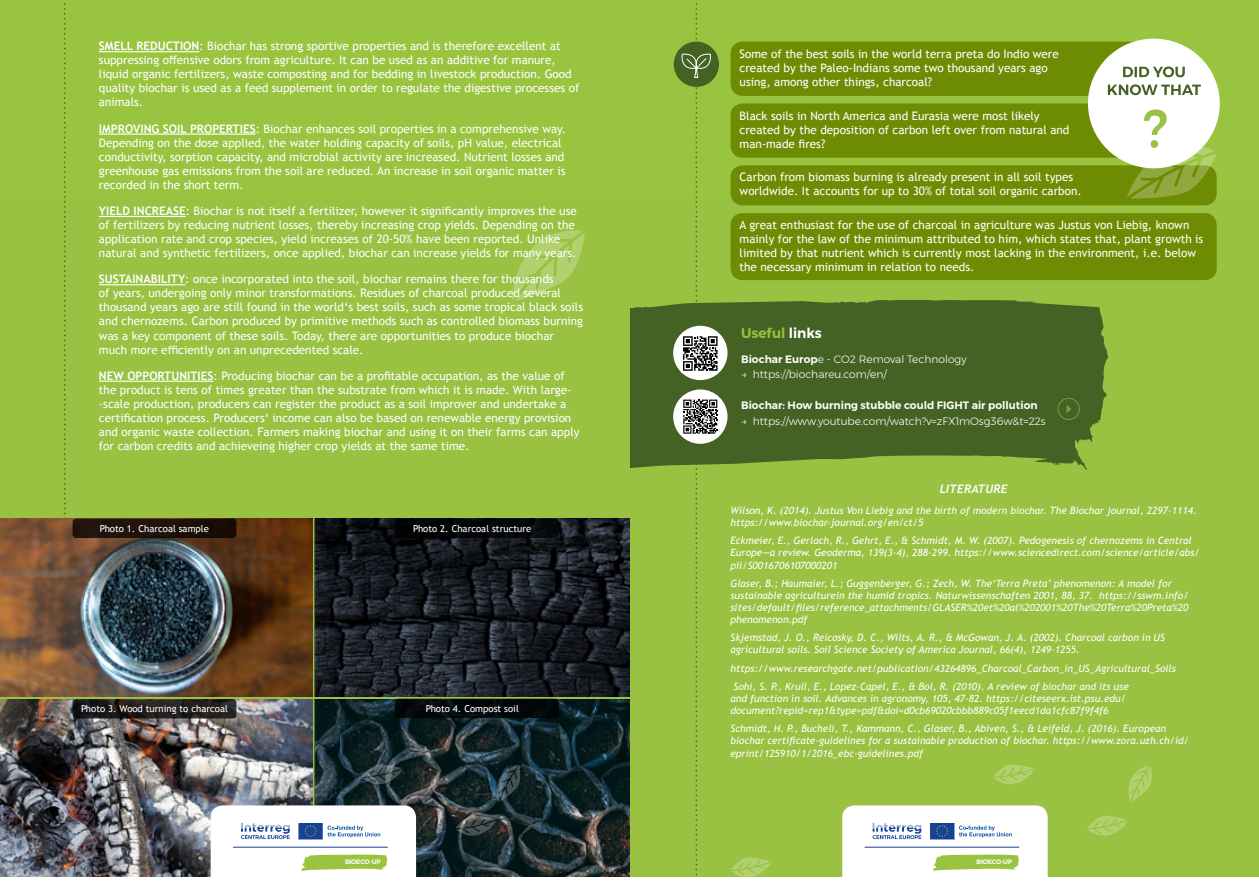
<style>
.page{position:relative;width:1259px;height:893px;background:#fff}
.page>*{position:absolute;margin:0;border:0;box-sizing:border-box;transform-origin:0 0}
.t1{font:600 13.8px "Gontserrat";color:#99c142}
.t2{font:11.7px/14.1px "Trebuchet MS";color:#fff}
.t3{font:italic 700 11.7px "Trebuchet";color:#fff}
.t4{font:300 10.65px "Gontserrat";color:#fff}
.t5{font:600 10.65px "Gontserrat";color:#fff}
.t6{font:600 10.65px "Montserrat";letter-spacing:-.03em;color:#fff}
.t7{font:italic 10.05px/12.1px "Trebuchet MS";color:#fff}
.t8{font:9.6px "Trebuchet MS";color:#fff}
.t9{font:600 6.45px "Montserrat";letter-spacing:-.03em;color:#fff}
.s1{font-weight:700}
.s2{color:#fff}
.s3{font-weight:600}
</style>
<div class="page">
<div style="left:629px;top:183px;width:630px;height:710px;background:#99c142"></div>
<div style="left:629px;top:0;width:630px;height:199px;background:#99c440"></div>
<svg style="left:993px;top:764px;width:41px;height:21px"></svg>
<svg style="left:1087px;top:816px;width:41px;height:20px"></svg>
<svg style="left:1128px;top:765px;width:24px;height:37px"></svg>
<svg style="left:842px;top:805px;width:205px;height:72px;background:#e8efe7"></svg>
<hr style="left:865px;top:847px;width:154px;height:1px;background:#164194">
<div style="left:629px;top:877px;width:630px;height:16px;background:#fff"></div>
<svg style="left:673px;top:42px;width:46px;height:45px"></svg>
<div style="left:730px;top:42px;width:434px;height:54px;background:#6e8c03;border-radius:12px"></div>
<div style="left:730px;top:213px;width:486px;height:67px;background:#6e8c03;border-radius:12px"></div>
<div style="left:730px;top:165px;width:486px;height:40px;background:#6e8c03;border-radius:12px"></div>
<div style="left:730px;top:103px;width:434px;height:55px;background:#6e8c03;border-radius:12px"></div>
<div style="left:1088px;top:39px;width:131px;height:129px;background:#fff;border-radius:50%"></div>
<svg style="left:1107px;top:38px;width:113px;height:57px"></svg>
<svg style="left:1127px;top:110px;width:89px;height:89px"></svg>
<svg style="left:630px;top:300px;width:478px;height:170px;background:#4c6b26"></svg>
<div style="left:673px;top:326px;width:54px;height:54px;background:#fff;border-radius:50%"></div>
<div style="left:673px;top:389px;width:54px;height:55px;background:#fff;border-radius:50%"></div>
<svg style="left:679px;top:3px;width:93px;height:874px"></svg>
<div style="left:1057px;top:398px;width:22px;height:22px;border:1px solid #99c142;border-radius:50%"></div>
<svg style="left:1066px;top:405px;width:5px;height:8px"></svg>
<div style="left:0;top:183px;width:629px;height:710px;background:#99c142"></div>
<img style="left:315px;top:699px;width:314px;height:178px">
<div style="left:0;top:0;width:629px;height:199px;background:#99c440"></div>
<hr style="left:99px;top:51px;width:100px;height:1px;background:#fff">
<hr style="left:99px;top:134px;width:157px;height:1px;background:#fff">
<hr style="left:99px;top:216px;width:87px;height:1px;background:#fff">
<hr style="left:99px;top:284px;width:86px;height:1px;background:#fff">
<hr style="left:99px;top:381px;width:114px;height:1px;background:#fff">
<svg style="left:512px;top:230px;width:73px;height:71px"></svg>
<svg style="left:362px;top:764px;width:41px;height:21px"></svg>
<svg style="left:55px;top:3px;width:85px;height:695px"></svg>
<svg style="left:455px;top:815px;width:42px;height:22px"></svg>
<svg style="left:495px;top:765px;width:27px;height:37px"></svg>
<img style="left:0;top:519px;width:313px;height:178px">
<img style="left:315px;top:519px;width:314px;height:178px">
<img style="left:0;top:699px;width:313px;height:178px">
<svg style="left:211px;top:805px;width:205px;height:72px;background:#e7ede7"></svg>
<hr style="left:233px;top:847px;width:154px;height:1px;background:#164194">
<div style="left:0;top:877px;width:629px;height:16px;background:#fff"></div>
<div style="left:73px;top:519px;width:163px;height:19px;background:#1e130b;border-radius:4px"></div>
<div style="left:395px;top:519px;width:164px;height:19px;background:#050507;border-radius:4px"></div>
<svg style="left:395px;top:699px;width:164px;height:19px;background:#03080a"></svg>
<svg style="left:73px;top:699px;width:163px;height:19px;background:#221e1c"></svg>
<p class="t2" style="left:99px;top:39px;width:482px"><span class="s1">SMELL REDUCTION</span>: Biochar has strong sportive properties and is therefore excellent at suppressing offensive odors from agriculture. It can be used as an additive for manure, liquid organic fertilizers, waste composting and for bedding in livestock production. Good quality biochar is used as a feed supplement in order to regulate the digestive processes of animals.</p>
<p class="t2" style="left:99px;top:121px;width:468px"><span class="s1">IMPROVING SOIL PROPERTIES</span>: Biochar enhances soil properties in a comprehensive way.<br>Depending on the dose applied, the water holding capacity of soils, pH value, electrical conductivity, sorption capacity, and microbial activity are increased. Nutrient losses and greenhouse gas emissions from the soil are reduced. An increase in soil organic matter is recorded in the short term.</p>
<p class="t2" style="left:99px;top:204px;width:479px"><span class="s1">YIELD INCREASE</span>: Biochar is not itself a fertilizer, however it significantly improves the use of fertilizers by reducing nutrient losses, thereby increasing crop yields. Depending on the application rate and crop species, yield increases of 20-50% have been reported. Unlike natural and synthetic fertilizers, once applied, biochar can increase yields for many years.</p>
<p class="t2" style="left:99px;top:272px;width:486px"><span class="s1">SUSTAINABILITY</span>: once incorporated into the soil, biochar remains there for thousands<br>of years, undergoing only minor transformations. Residues of charcoal produced several thousand years ago are still found in the world‘s best soils, such as some tropical black soils and chernozems. Carbon produced by primitive methods such as controlled biomass burning was a key component of these soils. Today, there are opportunities to produce biochar much more efficiently on an unprecedented scale.</p>
<p class="t2" style="left:99px;top:368px;width:482px"><span class="s1">NEW OPPORTUNITIES</span>: Producing biochar can be a profitable occupation, as the value of the product is tens of times greater than the substrate from which it is made. With large--scale production, producers can register the product as a soil improver and undertake a certification process. Producers‘ income can also be based on renewable energy provision and organic waste collection. Farmers making biochar and using it on their farms can apply for carbon credits and achieveing higher crop yields at the same time.</p>
<p class="t8" style="left:100px;top:522px;width:111px">Photo 1. Charcoal sample</p>
<p class="t8" style="left:81px;top:702px;width:148px">Photo 3. Wood turning to charcoal</p>
<p class="t8" style="left:413px;top:522px;width:120px">Photo 2. Charcoal structure</p>
<p class="t8" style="left:426px;top:702px;width:95px">Photo 4. Compost soil</p>
<p class="t9" style="left:345px;top:856px;width:37px">BIOECO-UP</p>
<p class="t2" style="left:739px;top:46px;width:321px">Some of the best soils in the world terra preta do Indio were created by the Paleo-Indians some two thousand years ago using, among other things, charcoal?</p>
<p class="t2" style="left:739px;top:108px;width:331px">Black soils in North America and Eurasia were most likely created by the deposition of carbon left over from natural and man-made fires?</p>
<p class="t2" style="left:739px;top:170px;width:344px">Carbon from biomass burning is already present in all soil types worldwide. It accounts for up to 30% of total soil organic carbon.</p>
<p class="t2" style="left:739px;top:218px;width:465px">A great enthusiast for the use of charcoal in agriculture was Justus von Liebig, known mainly for the law of the minimum attributed to him, which states that, plant growth is limited by that nutrient which is currently most lacking in the environment, i.e. below the necessary minimum in relation to needs.</p>
<p class="t6" style="left:858px;top:111px;width:60px">BIOECO-UP</p>
<p class="t1" style="left:741px;top:322px;width:82px">Useful <span class="s2">links</span></p>
<p class="t4" style="left:741px;top:351px;width:227px"><span class="s3">Biochar Europ</span>e - CO2 Removal Technology</p>
<p class="t4" style="left:741px;top:367px;width:147px">→ https://biochareu.com/en/</p>
<p class="t5" style="left:741px;top:397px;width:298px">Biochar: How burning stubble could FIGHT air pollution</p>
<p class="t4" style="left:741px;top:413px;width:306px">→ https://www.youtube.com/watch?v=zFX1mOsg36w&amp;t=22s</p>
<p class="t3" style="left:939px;top:481px;width:69px">LITERATURE</p>
<p class="t7" style="left:730px;top:504px;width:468px">Wilson, K. (2014). Justus Von Liebig and the birth of modern biochar. The Biochar journal, 2297-1114. https://www.biochar-journal.org/en/ct/5</p>
<p class="t7" style="left:730px;top:535px;width:471px">Eckmeier, E., Gerlach, R., Gehrt, E., &amp; Schmidt, M. W. (2007). Pedogenesis of chernozems in Central<br>Europe—a review. Geoderma, 139(3-4), 288-299. https://www.sciencedirect.com/science/article/abs/ pii/S0016706107000201</p>
<p class="t7" style="left:730px;top:577px;width:459px">Glaser, B.; Haumaier, L.; Guggenberger, G.; Zech, W. The‘Terra Preta’ phenomenon: A model for sustainable agriculturein the humid tropics. Naturwissenschaften 2001, 88, 37. https://sswm.info/ sites/default/files/reference_attachments/GLASER%20et%20al%202001%20The%20Terra%20Preta%20 phenomenon.pdf</p>
<p class="t7" style="left:730px;top:632px;width:436px">Skjemstad, J. O., Reicosky, D. C., Wilts, A. R., &amp; McGowan, J. A. (2002). Charcoal carbon in US agricultural soils. Soil Science Society of America Journal, 66(4), 1249-1255.</p>
<p class="t7" style="left:733px;top:659px;width:444px;line-height:18.1px;text-indent:-3px">https://www.researchgate.net/publication/43264896_Charcoal_Carbon_in_US_Agricultural_Soils<br>Sohi, S. P., Krull, E., Lopez-Capel, E., &amp; Bol, R. (2010). A review of biochar and its use</p>
<p class="t7" style="left:730px;top:692px;width:397px">and function in soil. Advances in agronomy, 105, 47-82. https://citeseerx.ist.psu.edu/ document?repid=rep1&amp;type=pdf&amp;doi=d0cb69020cbbb889c05f1eecd1da1cfc87f9f4f6</p>
<p class="t7" style="left:730px;top:723px;width:460px">Schmidt, H. P., Bucheli, T., Kammann, C., Glaser, B., Abiven, S., &amp; Leifeld, J. (2016). European biochar certificate-guidelines for a sustainable production of biochar. https://www.zora.uzh.ch/id/ eprint/125910/1/2016_ebc-guidelines.pdf</p>
<p class="t9" style="left:976px;top:856px;width:37px">BIOECO-UP</p>
</div>
